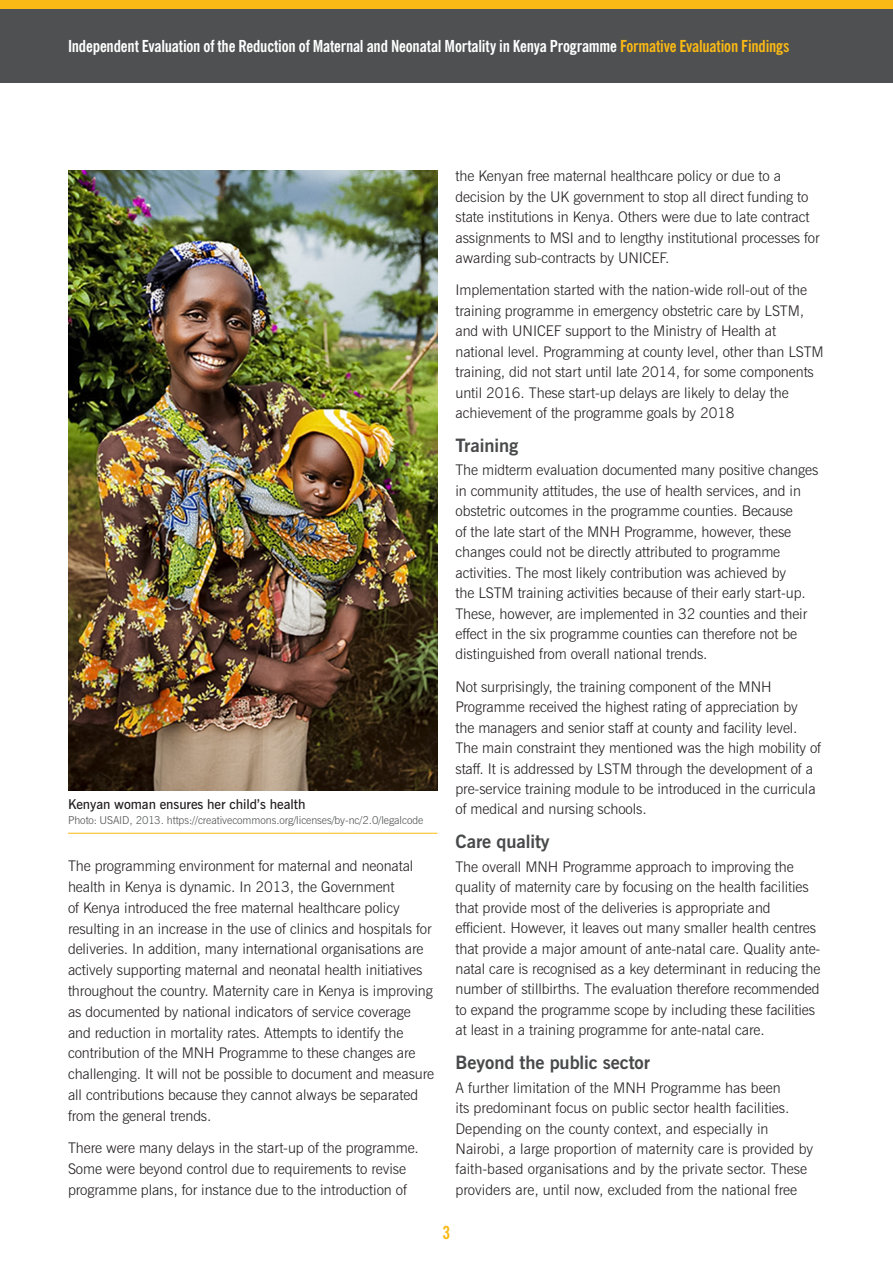
<style>
.page{position:relative;width:893px;height:1263px;background:#fff}
.page>*{position:absolute;margin:0;border:0;box-sizing:border-box;transform-origin:0 0}
.t1{font:700 18.3px "News Gothic BT";letter-spacing:-.005em;color:#48494a}
.t2{font:700 condensed 18px "News Gothic BT";color:#fab915}
.t3{font:700 condensed 16.5px "News Gothic BT";letter-spacing:-.015em;color:#fff}
.t4{font:300 14.7px/20.4px "News Gothic BT";letter-spacing:-.005em;color:#231f20}
.t5{font:600 13.5px "News Gothic BT";letter-spacing:-.005em;color:#231f20}
.t6{font:300 10.8px "News Gothic BT";letter-spacing:-.005em;color:#4f5051}
.s1{color:#fab915}
</style>
<div class="page">
<div style="left:0;top:9px;width:893px;height:74px;background:#4f5051"></div>
<div style="left:0;top:0;width:893px;height:9px;background:#fab915"></div>
<img style="left:68px;top:170px;width:369px;height:621px">
<hr style="left:68px;top:833px;width:369px;height:1px;background:#fab915">
<p class="t3" style="left:68px;top:36px;width:723px">Independent Evaluation of the Reduction of Maternal and Neonatal Mortality in Kenya Programme <span class="s1">Formative Evaluation Findings</span></p>
<p class="t5" style="left:68px;top:796px;width:239px">Kenyan woman ensures her child’s health</p>
<p class="t6" style="left:68px;top:814px;width:357px">Photo: USAID, 2013. https://creativecommons.org/licenses/by-nc/2.0/legalcode</p>
<p class="t4" style="left:68px;top:855px;width:368px;line-height:20.9px">The programming environment for maternal and neonatal health in Kenya is dynamic. In 2013, the Government<br>of Kenya introduced the free maternal healthcare policy resulting in an increase in the use of clinics and hospitals for deliveries. In addition, many international organisations are actively supporting maternal and neonatal health initiatives throughout the country. Maternity care in Kenya is improving as documented by national indicators of service coverage and reduction in mortality rates. Attempts to identify the contribution of the MNH Programme to these changes are challenging. It will not be possible to document and measure all contributions because they cannot always be separated from the general trends.</p>
<p class="t4" style="left:68px;top:1137px;width:352px;line-height:20.9px">There were many delays in the start-up of the programme.<br>Some were beyond control due to requirements to revise programme plans, for instance due to the introduction of</p>
<p class="t4" style="left:455px;top:166px;width:366px">the Kenyan free maternal healthcare policy or due to a decision by the UK government to stop all direct funding to state institutions in Kenya. Others were due to late contract assignments to MSI and to lengthy institutional processes for awarding sub-contracts by UNICEF.</p>
<p class="t4" style="left:455px;top:280px;width:370px">Implementation started with the nation-wide roll-out of the training programme in emergency obstetric care by LSTM, and with UNICEF support to the Ministry of Health at national level. Programming at county level, other than LSTM training, did not start until late 2014, for some components until 2016. These start-up delays are likely to delay the achievement of the programme goals by 2018</p>
<p class="t1" style="left:455px;top:434px;width:64px">Training</p>
<p class="t4" style="left:455px;top:460px;width:364px">The midterm evaluation documented many positive changes in community attitudes, the use of health services, and in obstetric outcomes in the programme counties. Because<br>of the late start of the MNH Programme, however, these changes could not be directly attributed to programme activities. The most likely contribution was achieved by<br>the LSTM training activities because of their early start-up.<br>These, however, are implemented in 32 counties and their effect in the six programme counties can therefore not be distinguished from overall national trends.</p>
<p class="t4" style="left:455px;top:676px;width:367px">Not surprisingly, the training component of the MNH Programme received the highest rating of appreciation by<br>the managers and senior staff at county and facility level.<br>The main constraint they mentioned was the high mobility of staff. It is addressed by LSTM through the development of a pre-service training module to be introduced in the curricula of medical and nursing schools.</p>
<p class="t1" style="left:455px;top:830px;width:96px">Care quality</p>
<p class="t4" style="left:455px;top:856px;width:366px">The overall MNH Programme approach to improving the quality of maternity care by focusing on the health facilities that provide most of the deliveries is appropriate and efficient. However, it leaves out many smaller health centres that provide a major amount of ante-natal care. Quality ante&shy;natal care is recognised as a key determinant in reducing the number of stillbirths. The evaluation therefore recommended to expand the programme scope by including these facilities at least in a training programme for ante-natal care.</p>
<p class="t1" style="left:455px;top:1051px;width:196px">Beyond the public sector</p>
<p class="t4" style="left:455px;top:1077px;width:359px">A further limitation of the MNH Programme has been<br>its predominant focus on public sector health facilities.<br>Depending on the county context, and especially in Nairobi, a large proportion of maternity care is provided by faith-based organisations and by the private sector. These providers are, until now, excluded from the national free</p>
<p class="t2" style="left:443px;top:1221px;width:9px">3</p>
</div>
